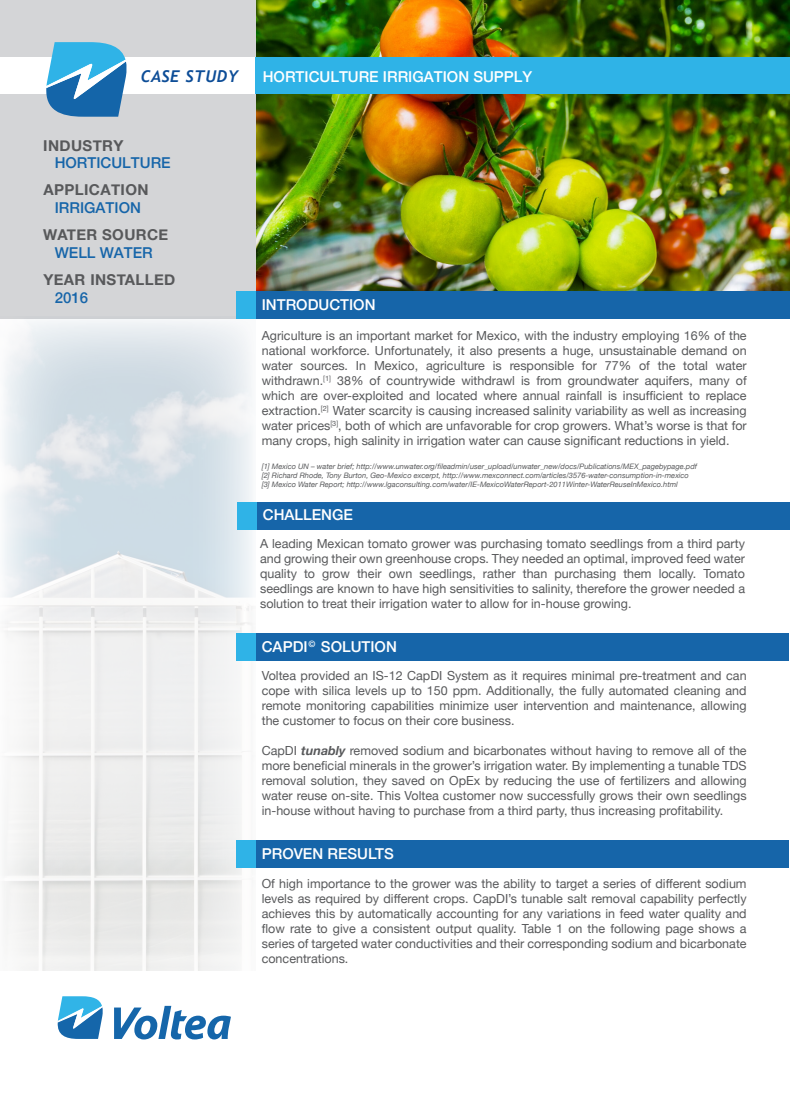
<style>
.page{position:relative;width:790px;height:1098px;background:#fff}
.page>*{position:absolute;margin:0;border:0;box-sizing:border-box;transform-origin:0 0}
.t1{font:italic 700 16.25px "Trebuchet";letter-spacing:.025em;color:#0d4d97}
.t2{font:500 15px "Helvetica Neue";color:#fff}
.t3{font:700 15px "Helvetica Neue";letter-spacing:.025em;color:#58595b}
.t4{font:500 15px "Helvetica Neue";color:#1665a9}
.t5{font:12.5px/15px "Helvetica Neue";color:#58595b;text-align:justify}
.t6{font:italic 7.5px/9px "Helvetica Neue";color:#58595b}
.s1{font-weight:700;font-style:italic}
</style>
<div class="page">
<img style="left:255px;top:0;width:534px;height:291px">
<div style="left:0;top:0;width:255px;height:319px;background:#d4d5d7"></div>
<div style="left:0;top:57px;width:255px;height:37px;background:#fff"></div>
<img style="left:4px;top:318px;width:251px;height:652px">
<div style="left:255px;top:57px;width:534px;height:37px;background:#2fb3e7"></div>
<svg style="left:114px;top:1005px;width:117px;height:34px"></svg>
<svg style="left:57px;top:996px;width:46px;height:42px"></svg>
<div style="left:255px;top:291px;width:534px;height:27px;background:#1665a9"></div>
<div style="left:235px;top:291px;width:20px;height:27px;background:#2fb3e7"></div>
<div style="left:255px;top:633px;width:533px;height:27px;background:#1665a9"></div>
<div style="left:235px;top:633px;width:20px;height:27px;background:#2fb3e7"></div>
<div style="left:255px;top:840px;width:533px;height:27px;background:#1665a9"></div>
<div style="left:235px;top:840px;width:20px;height:27px;background:#2fb3e7"></div>
<div style="left:256px;top:502px;width:533px;height:27px;background:#1665a9"></div>
<div style="left:236px;top:502px;width:20px;height:27px;background:#2fb3e7"></div>
<svg style="left:46px;top:42px;width:81px;height:75px"></svg>
<h1 class="t1" style="left:141px;top:66px;width:99px">CASE STUDY</h1>
<p class="t2" style="left:263px;top:64px;width:271px">HORTICULTURE IRRIGATION SUPPLY</p>
<p class="t3" style="left:43px;top:133px;width:82px">INDUSTRY</p>
<p class="t4" style="left:55px;top:151px;width:117px">HORTICULTURE</p>
<p class="t4" style="left:55px;top:196px;width:88px">IRRIGATION</p>
<p class="t3" style="left:43px;top:178px;width:106px">APPLICATION</p>
<p class="t3" style="left:43px;top:223px;width:126px">WATER SOURCE</p>
<p class="t4" style="left:55px;top:241px;width:100px">WELL WATER</p>
<p class="t3" style="left:43px;top:268px;width:133px">YEAR INSTALLED</p>
<p class="t4" style="left:55px;top:286px;width:35px">2016</p>
<p class="t2" style="left:262px;top:293px;width:115px">INTRODUCTION</p>
<p class="t5" style="left:261px;top:329px;width:486px">Agriculture is an important market for Mexico, with the industry employing 16% of the national workforce. Unfortunately, it also presents a huge, unsustainable demand on water sources. In Mexico, agriculture is responsible for 77% of the total water withdrawn.<sup>[1]</sup> 38% of countrywide withdrawl is from groundwater aquifers, many of which are over-exploited and located where annual rainfall is insufficient to replace extraction.<sup>[2]</sup> Water scarcity is causing increased salinity variability as well as increasing water prices<sup>[3]</sup>, both of which are unfavorable for crop growers. What’s worse is that for many crops, high salinity in irrigation water can cause significant reductions in yield.</p>
<p class="t6" style="left:261px;top:462px;width:436px">[1] Mexico UN – water brief; http://www.unwater.org/fileadmin/user_upload/unwater_new/docs/Publications/MEX_pagebypage.pdf [2] Richard Rhode, Tony Burton, Geo-Mexico excerpt, http://www.mexconnect.com/articles/3576-water-consumption-in-mexico [3] Mexico Water Report; http://www.lgaconsulting.com/water/IE-MexicoWaterReport-2011Winter-WaterReuseInMexico.html</p>
<p class="t2" style="left:263px;top:503px;width:91px">CHALLENGE</p>
<p class="t5" style="left:260px;top:537px;width:486px">A leading Mexican tomato grower was purchasing tomato seedlings from a third party and growing their own greenhouse crops. They needed an optimal, improved feed water quality to grow their own seedlings, rather than purchasing them locally. Tomato seedlings are known to have high sensitivities to salinity, therefore the grower needed a solution to treat their irrigation water to allow for in-house growing.</p>
<p class="t2" style="left:262px;top:634px;width:136px">CAPDI<sup>©</sup> SOLUTION</p>
<p class="t5" style="left:261px;top:668px;width:486px">Voltea provided an IS-12 CapDI System as it requires minimal pre-treatment and can cope with silica levels up to 150 ppm. Additionally, the fully automated cleaning and remote monitoring capabilities minimize user intervention and maintenance, allowing the customer to focus on their core business.</p>
<p class="t5" style="left:261px;top:743px;width:486px">CapDI <span class="s1">tunably</span> removed sodium and bicarbonates without having to remove all of the more beneficial minerals in the grower’s irrigation water. By implementing a tunable TDS removal solution, they saved on OpEx by reducing the use of fertilizers and allowing water reuse on-site. This Voltea customer now successfully grows their own seedlings in-house without having to purchase from a third party, thus increasing profitability.</p>
<p class="t2" style="left:262px;top:842px;width:133px">PROVEN RESULTS</p>
<p class="t5" style="left:261px;top:876px;width:486px">Of high importance to the grower was the ability to target a series of different sodium levels as required by different crops. CapDI’s tunable salt removal capability perfectly achieves this by automatically accounting for any variations in feed water quality and flow rate to give a consistent output quality. Table 1 on the following page shows a series of targeted water conductivities and their corresponding sodium and bicarbonate concentrations.</p>
</div>
